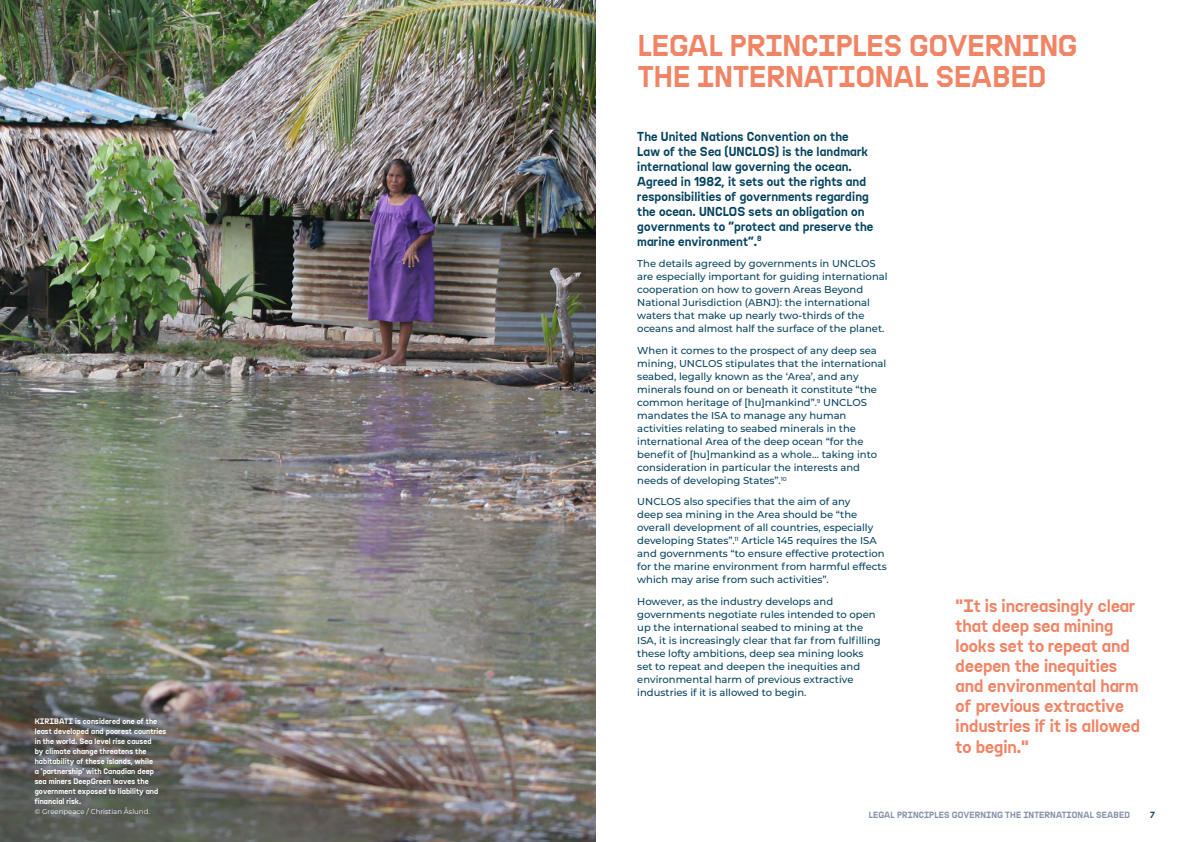
<style>
.page{position:relative;width:1191px;height:842px;background:#fff}
.page>*{position:absolute;margin:0;border:0;box-sizing:border-box;transform-origin:0 0}
.t1{font:30px/31px "Sanctuary LC";color:#f08464}
.t2{font:18px/20px "Sanctuary LC";color:#f08464}
.t3{font:13px/15px "Sanctuary LC";letter-spacing:.01em;color:#064461}
.t4{font:500 10px/13px "Montserrat";color:#064461}
.t5{font:9px "Sanctuary LC";color:#8491a6}
.t6{font:9px "Sanctuary LC";color:#064461}
.t7{font:8px/10px "Sanctuary LC";letter-spacing:.01em;color:#fff}
.t8{font:7px "Montserrat";color:#fff}
</style>
<div class="page">
<img style="left:0;top:0;width:595px;height:842px">
<p class="t7" style="left:35px;top:716px;width:133px">KIRIBATI is considered one of the least developed and poorest countries in the world. Sea level rise caused<br>by climate change threatens the habitability of these islands, while<br>a ‘partnership’ with Canadian deep sea miners DeepGreen leaves the government exposed to liability and financial risk.</p>
<p class="t8" style="left:35px;top:806px;width:117px">© Greenpeace / Christian Åslund.</p>
<h1 class="t1" style="left:638px;top:30px;width:441px">LEGAL PRINCIPLES GOVERNING<br>THE INTERNATIONAL SEABED</h1>
<p class="t3" style="left:637px;top:129px;width:237px">The United Nations Convention on the Law of the Sea (UNCLOS) is the landmark international law governing the ocean.<br>Agreed in 1982, it sets out the rights and responsibilities of governments regarding the ocean. UNCLOS sets an obligation on governments to “protect and preserve the marine environment”.<sup>8</sup></p>
<p class="t4" style="left:637px;top:257px;width:252px">The details agreed by governments in UNCLOS are especially important for guiding international cooperation on how to govern Areas Beyond National Jurisdiction (ABNJ): the international waters that make up nearly two-thirds of the oceans and almost half the surface of the planet.</p>
<p class="t4" style="left:637px;top:343px;width:251px">When it comes to the prospect of any deep sea mining, UNCLOS stipulates that the international seabed, legally known as the ‘Area’, and any minerals found on or beneath it constitute “the common heritage of [hu]mankind”.<sup>9</sup> UNCLOS mandates the ISA to manage any human activities relating to seabed minerals in the international Area of the deep ocean “for the benefit of [hu]mankind as a whole… taking into consideration in particular the interests and needs of developing States”.<sup>10</sup></p>
<p class="t4" style="left:637px;top:495px;width:251px">UNCLOS also specifies that the aim of any<br>deep sea mining in the Area should be “the overall development of all countries, especially developing States”.<sup>11</sup> Article 145 requires the ISA and governments “to ensure effective protection for the marine environment from harmful effects which may arise from such activities”.</p>
<p class="t4" style="left:637px;top:594px;width:245px">However, as the industry develops and governments negotiate rules intended to open up the international seabed to mining at the ISA, it is increasingly clear that far from fulfilling these lofty ambitions, deep sea mining looks set to repeat and deepen the inequities and environmental harm of previous extractive industries if it is allowed to begin.</p>
<h2 class="t2" style="left:955px;top:596px;width:186px">"It is increasingly clear that deep sea mining looks set to repeat and deepen the inequities and environmental harm of previous extractive industries if it is allowed to begin."</h2>
<p class="t5" style="left:869px;top:809px;width:8px">Legal</p>
<p class="t5" style="left:897px;top:809px;width:7px">principles</p>
<p class="t5" style="left:951px;top:809px;width:7px">governing</p>
<p class="t5" style="left:1005px;top:809px;width:7px">the</p>
<p class="t5" style="left:1023px;top:809px;width:7px">international</p>
<p class="t5" style="left:1096px;top:809px;width:7px">seabed</p>
<p class="t6" style="left:1150px;top:809px;width:6px">7</p>
</div>
